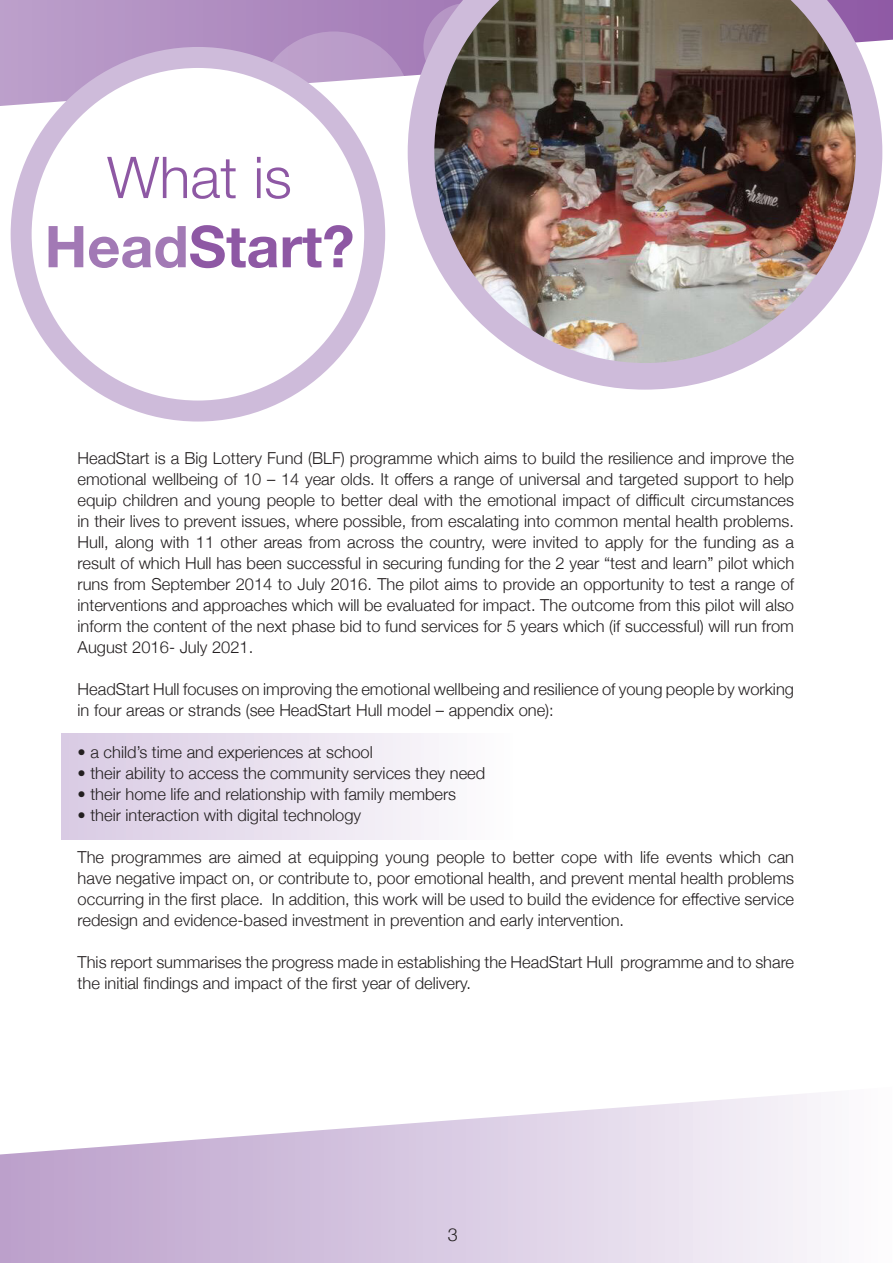
<style>
.page{position:relative;width:893px;height:1263px;background:#fff}
.page>*{position:absolute;margin:0;border:0;box-sizing:border-box;transform-origin:0 0}
.t1{font:700 57.6px "Helvetica Neue";color:#8e58a4}
.t2{font:300 57.6px "Helvetica Neue";color:#8e58a4}
.t3{font:300 18px "Helvetica Neue";color:#231f20}
.t4{font:300 16.5px/21px "Helvetica Neue";color:#231f20;text-align:justify}
.s1{color:#a279b5}
</style>
<div class="page">
<svg style="left:0;top:0;width:893px;height:106px;background:#b595c5"></svg>
<svg style="left:256px;top:31px;width:156px;height:156px"></svg>
<svg style="left:0;top:1093px;width:821px;height:170px"></svg>
<div style="left:62px;top:734px;width:452px;height:105px;background:linear-gradient(to right,#d9cae3,#fefdfe)"></div>
<div style="left:21px;top:57px;width:354px;height:354px;background:#fff;border-radius:50%"></div>
<div style="left:11px;top:47px;width:374px;height:374px;border:21px solid #cebbda;border-radius:50%"></div>
<img style="left:408px;top:0;width:474px;height:390px">
<p class="t2" style="left:107px;top:131px;width:186px">What is</p>
<p class="t1" style="left:45px;top:202px;width:311px"><span class="s1">Head</span>Start?</p>
<p class="t4" style="left:78px;top:446px;width:718px">HeadStart is a Big Lottery Fund (BLF) programme which aims to build the resilience and improve the emotional wellbeing of 10 – 14 year olds. It offers a range of universal and targeted support to help equip children and young people to better deal with the emotional impact of difficult circumstances in their lives to prevent issues, where possible, from escalating into common mental health problems.<br>Hull, along with 11 other areas from across the country, were invited to apply for the funding as a result of which Hull has been successful in securing funding for the 2 year “test and learn” pilot which runs from September 2014 to July 2016. The pilot aims to provide an opportunity to test a range of interventions and approaches which will be evaluated for impact. The outcome from this pilot will also inform the content of the next phase bid to fund services for 5 years which (if successful) will run from August 2016- July 2021.</p>
<p class="t4" style="left:78px;top:677px;width:718px">HeadStart Hull focuses on improving the emotional wellbeing and resilience of young people by working in four areas or strands (see HeadStart Hull model – appendix one):</p>
<p class="t4" style="left:78px;top:740px;width:297px">• a child’s time and experiences at school</p>
<p class="t4" style="left:78px;top:761px;width:409px">• their ability to access the community services they need</p>
<p class="t4" style="left:78px;top:782px;width:380px">• their home life and relationship with family members</p>
<p class="t4" style="left:78px;top:803px;width:285px">• their interaction with digital technology</p>
<p class="t4" style="left:78px;top:845px;width:718px">The programmes are aimed at equipping young people to better cope with life events which can have negative impact on, or contribute to, poor emotional health, and prevent mental health problems occurring in the first place. In addition, this work will be used to build the evidence for effective service redesign and evidence-based investment in prevention and early intervention.</p>
<p class="t4" style="left:78px;top:950px;width:718px">This report summarises the progress made in establishing the HeadStart Hull programme and to share the initial findings and impact of the first year of delivery.</p>
<p class="t3" style="left:448px;top:1220px;width:12px">3</p>
</div>
